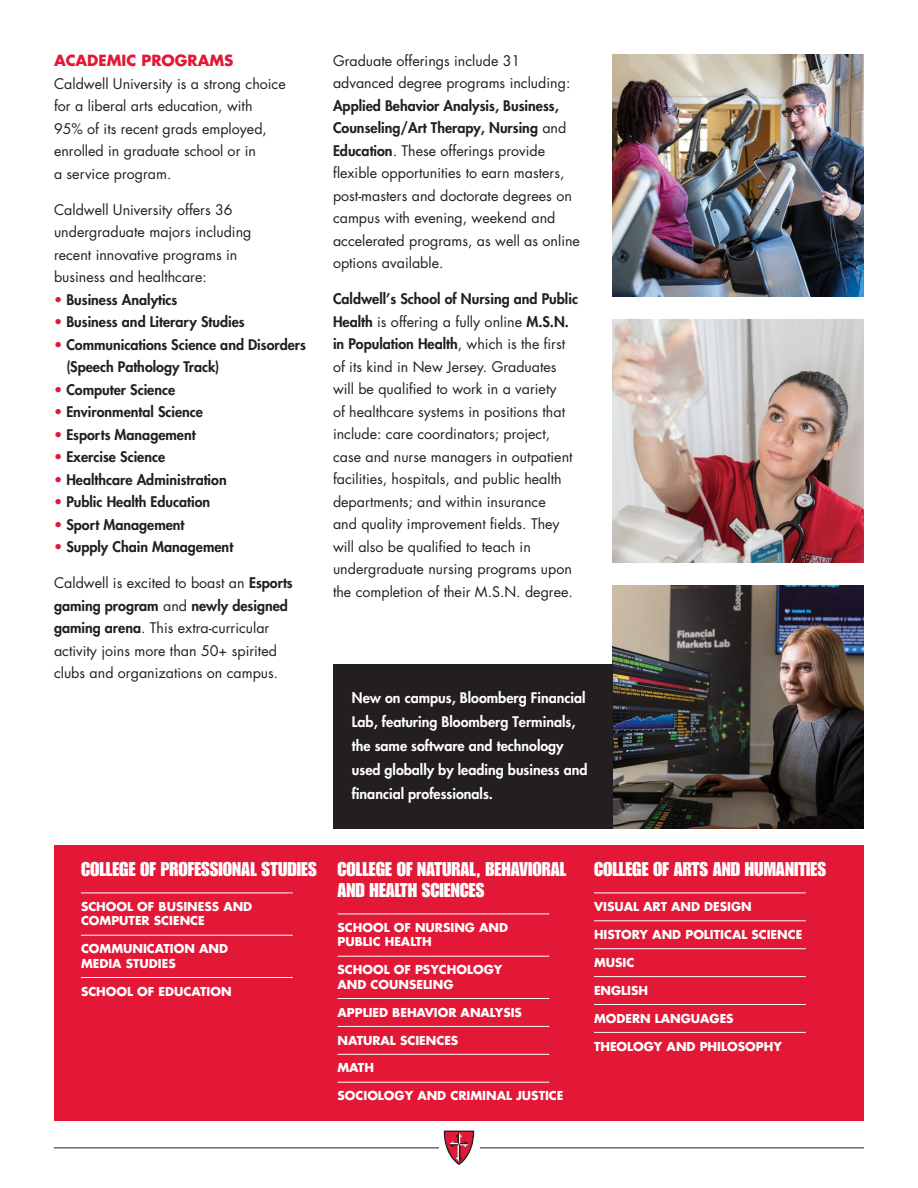
<style>
.page{position:relative;width:918px;height:1188px;background:#fff}
.page>*{position:absolute;margin:0;border:0;box-sizing:border-box;transform-origin:0 0}
.t1{font:19.5px/21px "Impact LT Std";color:#fff}
.t2{font:700 15px "Futura Std";color:#e31837}
.t3{font:14.25px/22.5px "Futura Std";color:#231f20}
.t4{font:800 14.25px/22.5px "Futura Std";color:#231f20}
.t5{font:800 14.25px/24px "Futura Std";color:#fff}
.t6{font:700 12px/14.4px "Futura Std";color:#fff}
.s1{color:#e31837}
.s2{font-weight:800}
</style>
<div class="page">
<hr style="left:54px;top:1148px;width:810px;height:1px;background:#231f20">
<div style="left:439px;top:1130px;width:40px;height:36px;background:#fff"></div>
<svg style="left:444px;top:1131px;width:30px;height:34px"></svg>
<div style="left:54px;top:845px;width:810px;height:275px;background:#e31837"></div>
<hr style="left:81px;top:893px;width:212px;height:1px;background:#fff">
<hr style="left:81px;top:935px;width:212px;height:1px;background:#fff">
<hr style="left:81px;top:977px;width:212px;height:1px;background:#fff">
<hr style="left:338px;top:914px;width:211px;height:1px;background:#fff">
<hr style="left:338px;top:956px;width:211px;height:1px;background:#fff">
<hr style="left:338px;top:998px;width:211px;height:1px;background:#fff">
<hr style="left:338px;top:1026px;width:211px;height:1px;background:#fff">
<hr style="left:338px;top:1054px;width:211px;height:1px;background:#fff">
<hr style="left:338px;top:1082px;width:211px;height:1px;background:#fff">
<hr style="left:594px;top:893px;width:212px;height:1px;background:#fff">
<hr style="left:594px;top:921px;width:212px;height:1px;background:#fff">
<hr style="left:594px;top:948px;width:212px;height:1px;background:#fff">
<hr style="left:594px;top:976px;width:212px;height:1px;background:#fff">
<hr style="left:594px;top:1004px;width:212px;height:1px;background:#fff">
<hr style="left:594px;top:1032px;width:212px;height:1px;background:#fff">
<img style="left:612px;top:320px;width:252px;height:243px">
<img style="left:612px;top:585px;width:252px;height:243px">
<img style="left:612px;top:54px;width:252px;height:243px">
<div style="left:333px;top:664px;width:279px;height:164px;background:#231f20"></div>
<p class="t2" style="left:54px;top:51px;width:181px">ACADEMIC PROGRAMS</p>
<p class="t3" style="left:54px;top:73px;width:233px">Caldwell University is a strong choice for a liberal arts education, with<br>95% of its recent grads employed, enrolled in graduate school or in<br>a service program.</p>
<p class="t3" style="left:54px;top:199px;width:199px">Caldwell University offers 36 undergraduate majors including recent innovative programs in business and healthcare:</p>
<p class="t4" style="left:54px;top:288px;width:125px"><span class="s1">•</span> Business Analytics</p>
<p class="t4" style="left:54px;top:311px;width:192px"><span class="s1">•</span> Business and Literary Studies</p>
<p class="t4" style="left:66px;top:333px;width:241px;text-indent:-12px"><span class="s1">•</span> Communications Science and Disorders (Speech Pathology Track)</p>
<p class="t4" style="left:54px;top:378px;width:123px"><span class="s1">•</span> Computer Science</p>
<p class="t4" style="left:54px;top:401px;width:151px"><span class="s1">•</span> Environmental Science</p>
<p class="t4" style="left:54px;top:423px;width:143px"><span class="s1">•</span> Esports Management</p>
<p class="t4" style="left:54px;top:446px;width:113px"><span class="s1">•</span> Exercise Science</p>
<p class="t4" style="left:54px;top:468px;width:174px"><span class="s1">•</span> Healthcare Administration</p>
<p class="t4" style="left:54px;top:491px;width:158px"><span class="s1">•</span> Public Health Education</p>
<p class="t4" style="left:54px;top:513px;width:132px"><span class="s1">•</span> Sport Management</p>
<p class="t4" style="left:54px;top:536px;width:181px"><span class="s1">•</span> Supply Chain Management</p>
<p class="t3" style="left:54px;top:572px;width:240px">Caldwell is excited to boast an <span class="s2">Esports gaming program</span> and <span class="s2">newly designed gaming arena</span>. This extra-curricular activity joins more than 50+ spirited clubs and organizations on campus.</p>
<p class="t3" style="left:333px;top:49px;width:239px">Graduate offerings include 31 advanced degree programs including:</p>
<p class="t3" style="left:333px;top:94px;width:249px"><span class="s2">Applied Behavior Analysis, Business, Counseling/Art Therapy, Nursing</span> and <span class="s2">Education</span>. These offerings provide flexible opportunities to earn masters, post-masters and doctorate degrees on campus with evening, weekend and accelerated programs, as well as online options available.</p>
<p class="t3" style="left:333px;top:288px;width:247px"><span class="s2">Caldwell’s School of Nursing and Public Health</span> is offering a fully online <span class="s2">M.S.N. in Population Health</span>, which is the first of its kind in New Jersey. Graduates will be qualified to work in a variety<br>of healthcare systems in positions that include: care coordinators; project, case and nurse managers in outpatient facilities, hospitals, and public health departments; and within insurance<br>and quality improvement fields. They will also be qualified to teach in undergraduate nursing programs upon the completion of their M.S.N. degree.</p>
<p class="t5" style="left:352px;top:686px;width:237px">New on campus, Bloomberg Financial Lab, featuring Bloomberg Terminals, the same software and technology used globally by leading business and financial professionals.</p>
<h1 class="t1" style="left:81px;top:859px;width:237px">COLLEGE OF PROFESSIONAL STUDIES</h1>
<p class="t6" style="left:81px;top:899px;width:173px">SCHOOL OF BUSINESS AND<br>COMPUTER SCIENCE</p>
<p class="t6" style="left:81px;top:942px;width:149px">COMMUNICATION AND<br>MEDIA STUDIES</p>
<p class="t6" style="left:81px;top:984px;width:152px">SCHOOL OF EDUCATION</p>
<h1 class="t1" style="left:338px;top:859px;width:230px">COLLEGE OF NATURAL, BEHAVIORAL<br>AND HEALTH SCIENCES</h1>
<p class="t6" style="left:338px;top:920px;width:172px">SCHOOL OF NURSING AND<br>PUBLIC HEALTH</p>
<p class="t6" style="left:338px;top:963px;width:166px">SCHOOL OF PSYCHOLOGY<br>AND COUNSELING</p>
<p class="t6" style="left:338px;top:1005px;width:186px">APPLIED BEHAVIOR ANALYSIS</p>
<p class="t6" style="left:338px;top:1033px;width:122px">NATURAL SCIENCES</p>
<p class="t6" style="left:338px;top:1061px;width:38px">MATH</p>
<p class="t6" style="left:338px;top:1089px;width:227px">SOCIOLOGY AND CRIMINAL JUSTICE</p>
<h1 class="t1" style="left:594px;top:859px;width:234px">COLLEGE OF ARTS AND HUMANITIES</h1>
<p class="t6" style="left:594px;top:899px;width:159px">VISUAL ART AND DESIGN</p>
<p class="t6" style="left:594px;top:927px;width:210px">HISTORY AND POLITICAL SCIENCE</p>
<p class="t6" style="left:594px;top:955px;width:42px">MUSIC</p>
<p class="t6" style="left:594px;top:983px;width:56px">ENGLISH</p>
<p class="t6" style="left:594px;top:1011px;width:141px">MODERN LANGUAGES</p>
<p class="t6" style="left:594px;top:1039px;width:189px">THEOLOGY AND PHILOSOPHY</p>
</div>
